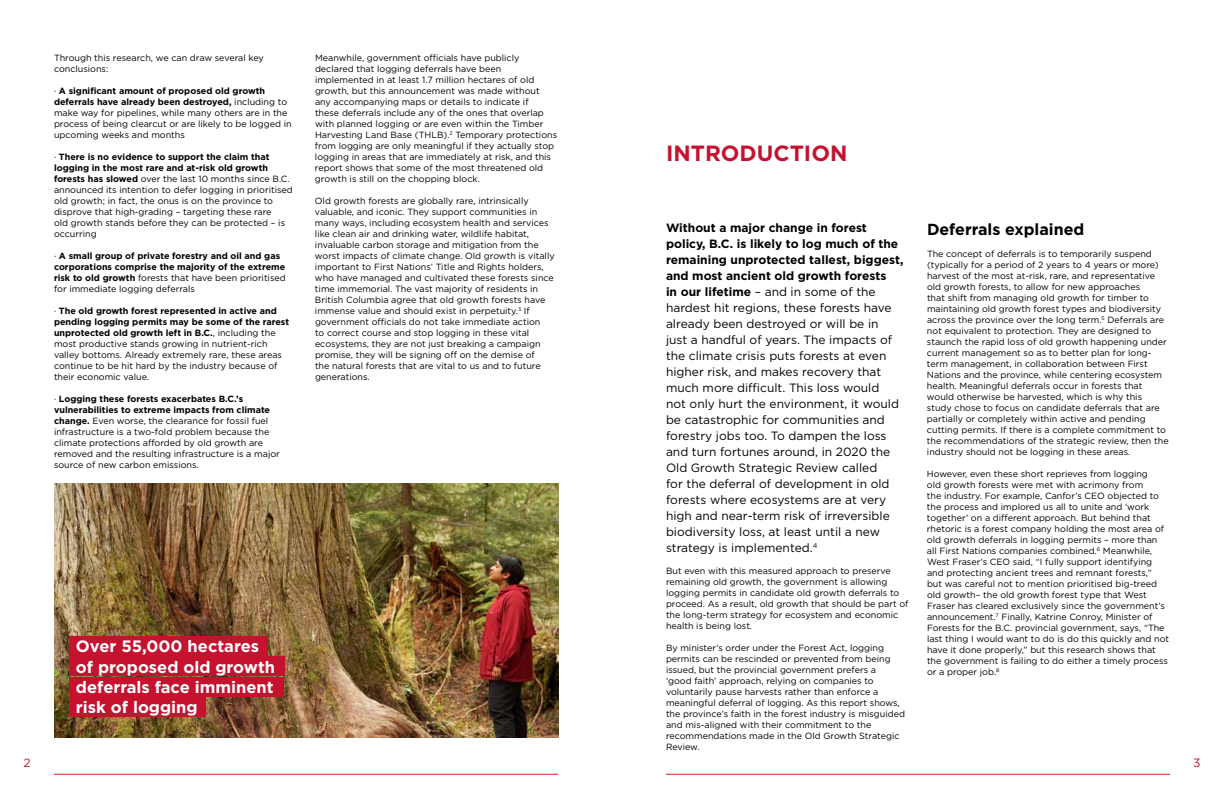
<style>
.page{position:relative;width:1224px;height:792px;background:#fff}
.page>*{position:absolute;margin:0;border:0;box-sizing:border-box;transform-origin:0 0}
.t1{font:700 22px "Gotham";color:#c4122f}
.t2{font:700 16.5px/20.1px "Gotham";color:#fff}
.t3{font:700 16px "Gotham";color:#000}
.t4{font:12px/16px "Gotham";color:#000}
.t5{font:12px "Gotham";color:#c4122f}
.t6{font:9px/11px "Gotham";color:#000}
.t7{font:700 9px/11px "Gotham";color:#000}
.s1{font-weight:700}
.s2{font-weight:400}
</style>
<div class="page">
<hr style="left:54px;top:774px;width:504px;height:1px;background:#da2128">
<hr style="left:666px;top:774px;width:504px;height:1px;background:#da2128">
<img style="left:54px;top:484px;width:504px;height:254px">
<div style="left:69px;top:636px;width:199px;height:20px;background:#c4122f"></div>
<div style="left:69px;top:657px;width:215px;height:19px;background:#c4122f"></div>
<div style="left:69px;top:677px;width:215px;height:19px;background:#c4122f"></div>
<div style="left:69px;top:697px;width:137px;height:19px;background:#c4122f"></div>
<p class="t6" style="left:54px;top:52px;width:211px">Through this research, we can draw several key conclusions:</p>
<p class="t6" style="left:54px;top:85px;width:239px">· <span class="s1">A significant amount of proposed old growth deferrals have already been destroyed,</span> including to make way for pipelines, while many others are in the process of being clearcut or are likely to be logged in upcoming weeks and months</p>
<p class="t6" style="left:54px;top:151px;width:240px">· <span class="s1">There is no evidence to support the claim that logging in the most rare and at-risk old growth forests has slowed</span> over the last 10 months since B.C. announced its intention to defer logging in prioritised old growth; in fact, the onus is on the province to disprove that high-grading – targeting these rare<br>old growth stands before they can be protected – is occurring</p>
<p class="t7" style="left:54px;top:250px;width:233px"><span class="s2">·</span> A small group of private forestry and oil and gas corporations comprise the majority of the extreme risk to old growth <span class="s2">forests that have been prioritised for immediate logging deferrals</span></p>
<p class="t6" style="left:54px;top:305px;width:237px">· <span class="s1">The old growth forest represented in active and pending logging permits may be some of the rarest unprotected old growth left in B.C.</span>, including the most productive stands growing in nutrient-rich valley bottoms. Already extremely rare, these areas continue to be hit hard by the industry because of their economic value.</p>
<p class="t6" style="left:54px;top:393px;width:227px">· <span class="s1">Logging these forests exacerbates B.C.’s vulnerabilities to extreme impacts from climate change.</span> Even worse, the clearance for fossil fuel infrastructure is a two-fold problem because the climate protections afforded by old growth are removed and the resulting infrastructure is a major source of new carbon emissions.</p>
<p class="t6" style="left:315px;top:52px;width:244px">Meanwhile, government officials have publicly declared that logging deferrals have been implemented in at least 1.7 million hectares of old growth, but this announcement was made without any accompanying maps or details to indicate if<br>these deferrals include any of the ones that overlap with planned logging or are even within the Timber Harvesting Land Base (THLB).<sup>2</sup> Temporary protections from logging are only meaningful if they actually stop logging in areas that are immediately at risk, and this report shows that some of the most threatened old growth is still on the chopping block.</p>
<p class="t6" style="left:315px;top:195px;width:241px">Old growth forests are globally rare, intrinsically valuable, and iconic. They support communities in many ways, including ecosystem health and services like clean air and drinking water, wildlife habitat, invaluable carbon storage and mitigation from the worst impacts of climate change. Old growth is vitally important to First Nations’ Title and Rights holders, who have managed and cultivated these forests since time immemorial. The vast majority of residents in British Columbia agree that old growth forests have immense value and should exist in perpetuity.<sup>3</sup> If government officials do not take immediate action<br>to correct course and stop logging in these vital ecosystems, they are not just breaking a campaign promise, they will be signing off on the demise of<br>the natural forests that are vital to us and to future generations.</p>
<h2 class="t2" style="left:76px;top:636px;width:201px">Over 55,000 hectares of proposed old growth deferrals face imminent risk of logging</h2>
<h1 class="t1" style="left:666px;top:140px;width:183px">INTRODUCTION</h1>
<p class="t4" style="left:666px;top:219px;width:239px"><span class="s1">Without a major change in forest policy, B.C. is likely to log much of the remaining unprotected tallest, biggest, and most ancient old growth forests<br>in our lifetime</span> – and in some of the hardest hit regions, these forests have already been destroyed or will be in<br>just a handful of years. The impacts of the climate crisis puts forests at even higher risk, and makes recovery that much more difficult. This loss would<br>not only hurt the environment, it would be catastrophic for communities and forestry jobs too. To dampen the loss and turn fortunes around, in 2020 the Old Growth Strategic Review called<br>for the deferral of development in old forests where ecosystems are at very high and near-term risk of irreversible biodiversity loss, at least until a new strategy is implemented.<sup>4</sup></p>
<p class="t6" style="left:666px;top:565px;width:244px">But even with this measured approach to preserve remaining old growth, the government is allowing logging permits in candidate old growth deferrals to proceed. As a result, old growth that should be part of the long-term strategy for ecosystem and economic health is being lost.</p>
<p class="t6" style="left:666px;top:642px;width:241px">By minister’s order under the Forest Act, logging permits can be rescinded or prevented from being issued, but the provincial government prefers a<br>‘good faith’ approach, relying on companies to voluntarily pause harvests rather than enforce a meaningful deferral of logging. As this report shows, the province’s faith in the forest industry is misguided and mis-aligned with their commitment to the recommendations made in the Old Growth Strategic Review.</p>
<h3 class="t3" style="left:927px;top:220px;width:159px">Deferrals explained</h3>
<p class="t6" style="left:927px;top:248px;width:243px">The concept of deferrals is to temporarily suspend (typically for a period of 2 years to 4 years or more) harvest of the most at-risk, rare, and representative old growth forests, to allow for new approaches<br>that shift from managing old growth for timber to maintaining old growth forest types and biodiversity across the province over the long term.<sup>5</sup> Deferrals are not equivalent to protection. They are designed to staunch the rapid loss of old growth happening under current management so as to better plan for long&shy;term management, in collaboration between First Nations and the province, while centering ecosystem health. Meaningful deferrals occur in forests that would otherwise be harvested, which is why this study chose to focus on candidate deferrals that are partially or completely within active and pending cutting permits. If there is a complete commitment to the recommendations of the strategic review, then the industry should not be logging in these areas.</p>
<p class="t6" style="left:927px;top:468px;width:244px">However, even these short reprieves from logging<br>old growth forests were met with acrimony from<br>the industry. For example, Canfor’s CEO objected to the process and implored us all to unite and ‘work together’ on a different approach. But behind that rhetoric is a forest company holding the most area of old growth deferrals in logging permits – more than all First Nations companies combined.<sup>6</sup> Meanwhile, West Fraser’s CEO said, “I fully support identifying and protecting ancient trees and remnant forests,” but was careful not to mention prioritised big-treed old growth– the old growth forest type that West Fraser has cleared exclusively since the government’s announcement.<sup>7</sup> Finally, Katrine Conroy, Minister of Forests for the B.C. provincial government, says, “The last thing I would want to do is do this quickly and not have it done properly,” but this research shows that the government is failing to do either a timely process or a proper job.<sup>8</sup></p>
<h3 class="t5" style="left:23px;top:756px;width:9px">2</h3>
<h3 class="t5" style="left:1193px;top:756px;width:9px">3</h3>
</div>
